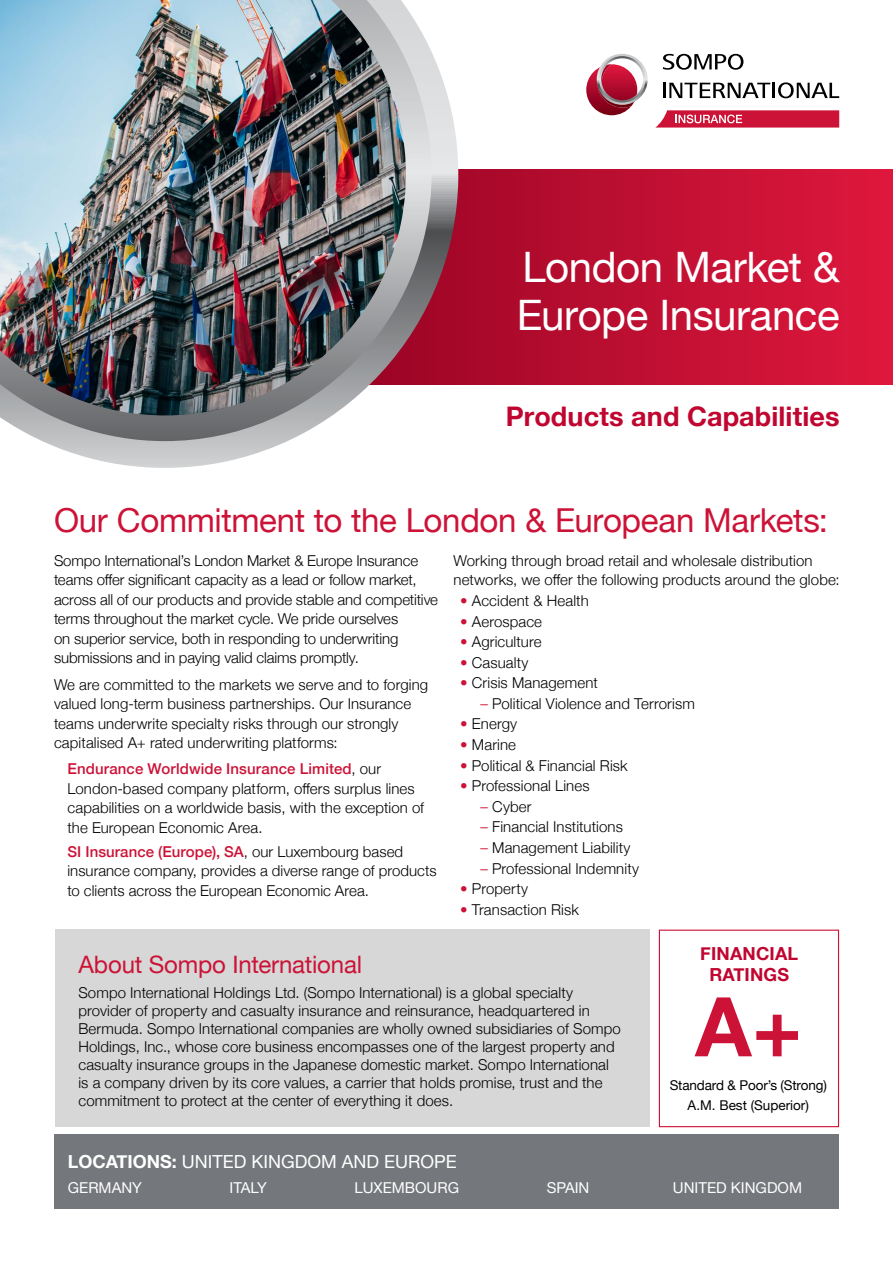
<style>
.page{position:relative;width:893px;height:1263px;background:#fff}
.page>*{position:absolute;margin:0;border:0;box-sizing:border-box;transform-origin:0 0}
.t1{font:700 82.5px "Helvetica Neue";color:#cc1337}
.t2{font:42px/48px "Helvetica Neue";letter-spacing:-.01em;color:#fff}
.t3{font:33px "Helvetica Neue";letter-spacing:-.01em;color:#cc1337}
.t4{font:700 27px "Helvetica Neue";letter-spacing:.005em;color:#c00630}
.t5{font:24px "Helvetica Neue";letter-spacing:-.005em;color:#cc1337}
.t6{font:18px "Helvetica Neue";color:#fff}
.t7{font:700 18px/21px "Helvetica Neue";letter-spacing:.01em;color:#c00630;text-align:center}
.t8{font:300 15px/19.5px "Helvetica Neue";letter-spacing:.005em;color:#000}
.t9{font:15px "Helvetica Neue";color:#fff}
.t10{font:13.5px/20.1px "Helvetica Neue";letter-spacing:-.01em;color:#000;text-align:center}
.s1{font-weight:500;color:#cc1337}
.s2{color:#cc1337}
.s3{font-weight:700}
</style>
<div class="page">
<svg style="left:458px;top:170px;width:435px;height:214px;background:#c21033"></svg>
<svg style="left:663px;top:54px;width:80px;height:16px"></svg>
<hr style="left:772px;top:83px;width:3px;height:15px;background:#000">
<hr style="left:663px;top:83px;width:3px;height:15px;background:#000">
<svg style="left:778px;top:82px;width:61px;height:16px"></svg>
<svg style="left:669px;top:83px;width:101px;height:15px"></svg>
<svg style="left:655px;top:110px;width:184px;height:18px;background:#d43856"></svg>
<svg style="left:586px;top:54px;width:62px;height:61px"></svg>
<div style="left:54px;top:1134px;width:785px;height:75px;background:#74777b"></div>
<div style="left:659px;top:929px;width:180px;height:198px;border:1px solid #cc1337"></div>
<div style="left:55px;top:929px;width:594px;height:198px;background:#d6d7d6"></div>
<svg style="left:42px;top:53px;width:416px;height:415px"></svg>
<img style="left:0;top:0;width:432px;height:441px">
<h2 class="t2" style="left:517px;top:245px;width:324px">London Market &amp;<br>Europe Insurance</h2>
<h3 class="t4" style="left:506px;top:395px;width:335px">Products and Capabilities</h3>
<h3 class="t3" style="left:54px;top:496px;width:775px">Our Commitment to the London &amp; European Markets:</h3>
<p class="t8" style="left:54px;top:550px;width:386px">Sompo International’s London Market &amp; Europe Insurance teams offer significant capacity as a lead or follow market, across all of our products and provide stable and competitive terms throughout the market cycle. We pride ourselves<br>on superior service, both in responding to underwriting submissions and in paying valid claims promptly.</p>
<p class="t8" style="left:54px;top:673px;width:376px">We are committed to the markets we serve and to forging valued long-term business partnerships. Our Insurance teams underwrite specialty risks through our strongly capitalised A+ rated underwriting platforms:</p>
<p class="t8" style="left:67px;top:758px;width:358px"><span class="s1">Endurance Worldwide Insurance Limited</span>, our London-based company platform, offers surplus lines capabilities on a worldwide basis, with the exception of the European Economic Area.</p>
<p class="t8" style="left:67px;top:840px;width:371px"><span class="s1">SI Insurance (Europe), SA</span>, our Luxembourg based insurance company, provides a diverse range of products to clients across the European Economic Area.</p>
<p class="t8" style="left:454px;top:550px;width:388px">Working through broad retail and wholesale distribution networks, we offer the following products around the globe:</p>
<p class="t8" style="left:460px;top:590px;width:130px"><span class="s2">•</span> Accident &amp; Health</p>
<p class="t8" style="left:460px;top:610px;width:83px"><span class="s2">•</span> Aerospace</p>
<p class="t8" style="left:460px;top:631px;width:83px"><span class="s2">•</span> Agriculture</p>
<p class="t8" style="left:460px;top:651px;width:70px"><span class="s2">•</span> Casualty</p>
<p class="t8" style="left:460px;top:672px;width:139px"><span class="s2">•</span> Crisis Management</p>
<p class="t8" style="left:481px;top:693px;width:216px"><span class="s2">–</span> Political Violence and Terrorism</p>
<p class="t8" style="left:460px;top:713px;width:58px"><span class="s2">•</span> Energy</p>
<p class="t8" style="left:460px;top:734px;width:57px"><span class="s2">•</span> Marine</p>
<p class="t8" style="left:460px;top:754px;width:169px"><span class="s2">•</span> Political &amp; Financial Risk</p>
<p class="t8" style="left:460px;top:775px;width:131px"><span class="s2">•</span> Professional Lines</p>
<p class="t8" style="left:481px;top:796px;width:53px"><span class="s2">–</span> Cyber</p>
<p class="t8" style="left:481px;top:816px;width:144px"><span class="s2">–</span> Financial Institutions</p>
<p class="t8" style="left:481px;top:837px;width:151px"><span class="s2">–</span> Management Liability</p>
<p class="t8" style="left:481px;top:857px;width:160px"><span class="s2">–</span> Professional Indemnity</p>
<p class="t8" style="left:460px;top:878px;width:69px"><span class="s2">•</span> Property</p>
<p class="t8" style="left:460px;top:898px;width:120px"><span class="s2">•</span> Transaction Risk</p>
<h3 class="t5" style="left:78px;top:947px;width:285px">About Sompo International</h3>
<p class="t8" style="left:78px;top:983px;width:544px;line-height:18px">Sompo International Holdings Ltd. (Sompo International) is a global specialty provider of property and casualty insurance and reinsurance, headquartered in Bermuda. Sompo International companies are wholly owned subsidiaries of Sompo Holdings, Inc., whose core business encompasses one of the largest property and casualty insurance groups in the Japanese domestic market. Sompo International is a company driven by its core values, a carrier that holds promise, trust and the commitment to protect at the center of everything it does.</p>
<p class="t7" style="left:700px;top:944px;width:100px">FINANCIAL<br>RATINGS</p>
<h1 class="t1" style="left:695px;top:962px;width:108px">A+</h1>
<p class="t10" style="left:670px;top:1076px;width:159px">Standard &amp; Poor’s (Strong)<br>A.M. Best (Superior)</p>
<p class="t6" style="left:68px;top:1148px;width:391px"><span class="s3">LOCATIONS:</span> UNITED KINGDOM AND EUROPE</p>
<p class="t9" style="left:68px;top:1176px;width:76px">GERMANY</p>
<p class="t9" style="left:230px;top:1176px;width:39px">ITALY</p>
<p class="t9" style="left:354px;top:1176px;width:106px">LUXEMBOURG</p>
<p class="t9" style="left:547px;top:1176px;width:44px">SPAIN</p>
<p class="t9" style="left:673px;top:1176px;width:131px">UNITED KINGDOM</p>
</div>
